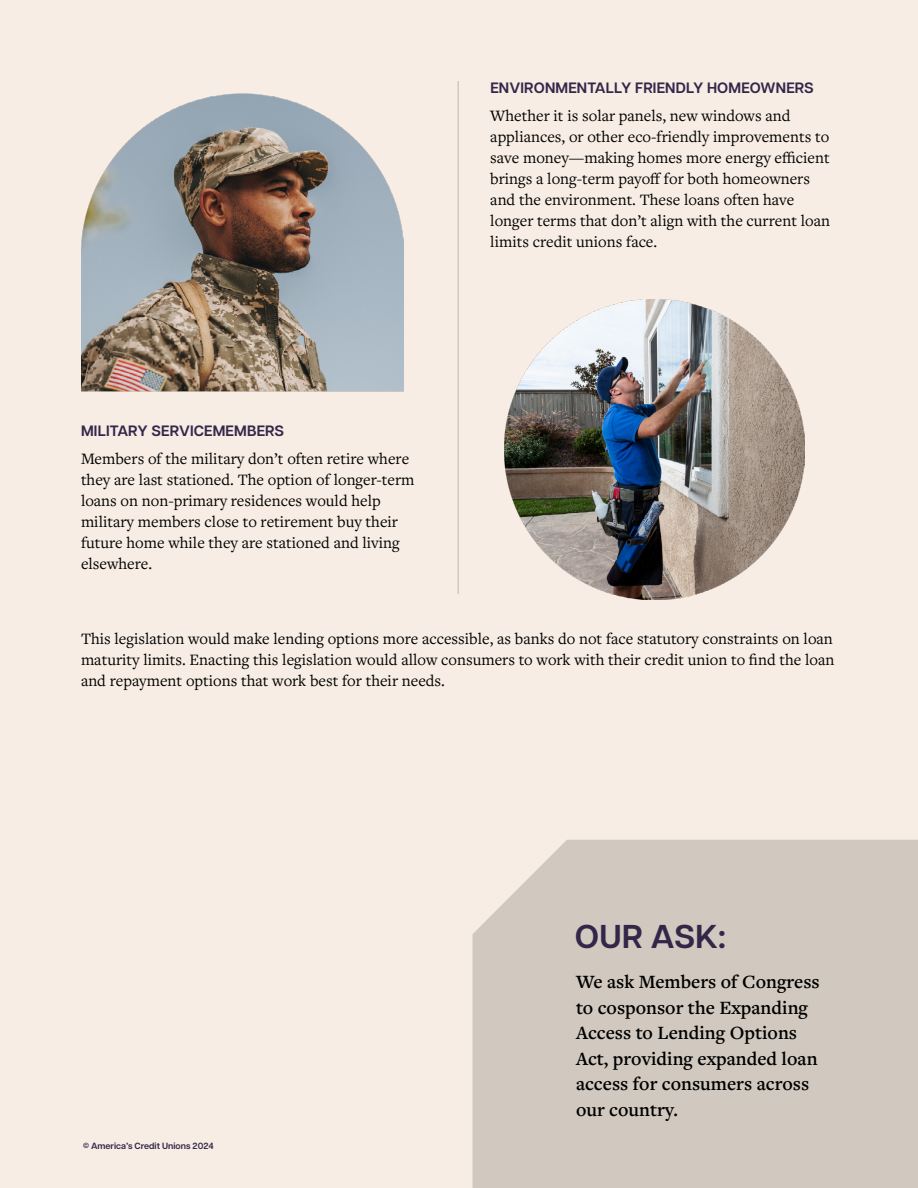
<style>
.page{position:relative;width:918px;height:1188px;background:#f7ede4}
.page>*{position:absolute;margin:0;border:0;box-sizing:border-box;transform-origin:0 0}
.t1{font:600 33px "Articulat CF";letter-spacing:.01em;color:#342649}
.t2{font:600 19.5px/25.5px "Freight Text Pro";color:#000}
.t3{font:16.5px/21px "Freight Text Pro";color:#000}
.t4{font:600 15px "Articulat CF";letter-spacing:.01em;color:#342649}
.t5{font:600 9px "Articulat CF";color:#342649}
.s1{font-size:7.5px}
</style>
<div class="page">
<div style="left:472px;top:840px;width:446px;height:348px;background:#d1c9bf"></div>
<img style="left:81px;top:93px;width:322px;height:299px">
<img style="left:505px;top:300px;width:300px;height:300px">
<hr style="left:458px;top:81px;width:1px;height:513px;background:#615e4f">
<p class="t4" style="left:81px;top:420px;width:205px">MILITARY SERVICEMEMBERS</p>
<p class="t3" style="left:81px;top:448px;width:335px">Members of the military don’t often retire where they are last stationed. The option of longer-term loans on non-primary residences would help military members close to retirement buy their future home while they are stationed and living elsewhere.</p>
<p class="t4" style="left:490px;top:77px;width:325px">ENVIRONMENTALLY FRIENDLY HOMEOWNERS</p>
<p class="t3" style="left:490px;top:104px;width:341px">Whether it is solar panels, new windows and appliances, or other eco-friendly improvements to save money—making homes more energy efficient brings a long-term payoff for both homeowners and the environment. These loans often have longer terms that don’t align with the current loan limits credit unions face.</p>
<p class="t3" style="left:81px;top:627px;width:755px;text-align:justify">This legislation would make lending options more accessible, as banks do not face statutory constraints on loan maturity limits. Enacting this legislation would allow consumers to work with their credit union to find the loan and repayment options that work best for their needs.</p>
<h1 class="t1" style="left:575px;top:912px;width:153px">OUR ASK:</h1>
<p class="t5" style="left:83px;top:1139px;width:132px"><span class="s1">©</span> America’s Credit Unions 2024</p>
<p class="t2" style="left:576px;top:969px;width:245px">We ask Members of Congress to cosponsor the Expanding<br>Access to Lending Options<br>Act, providing expanded loan access for consumers across our country.</p>
</div>
